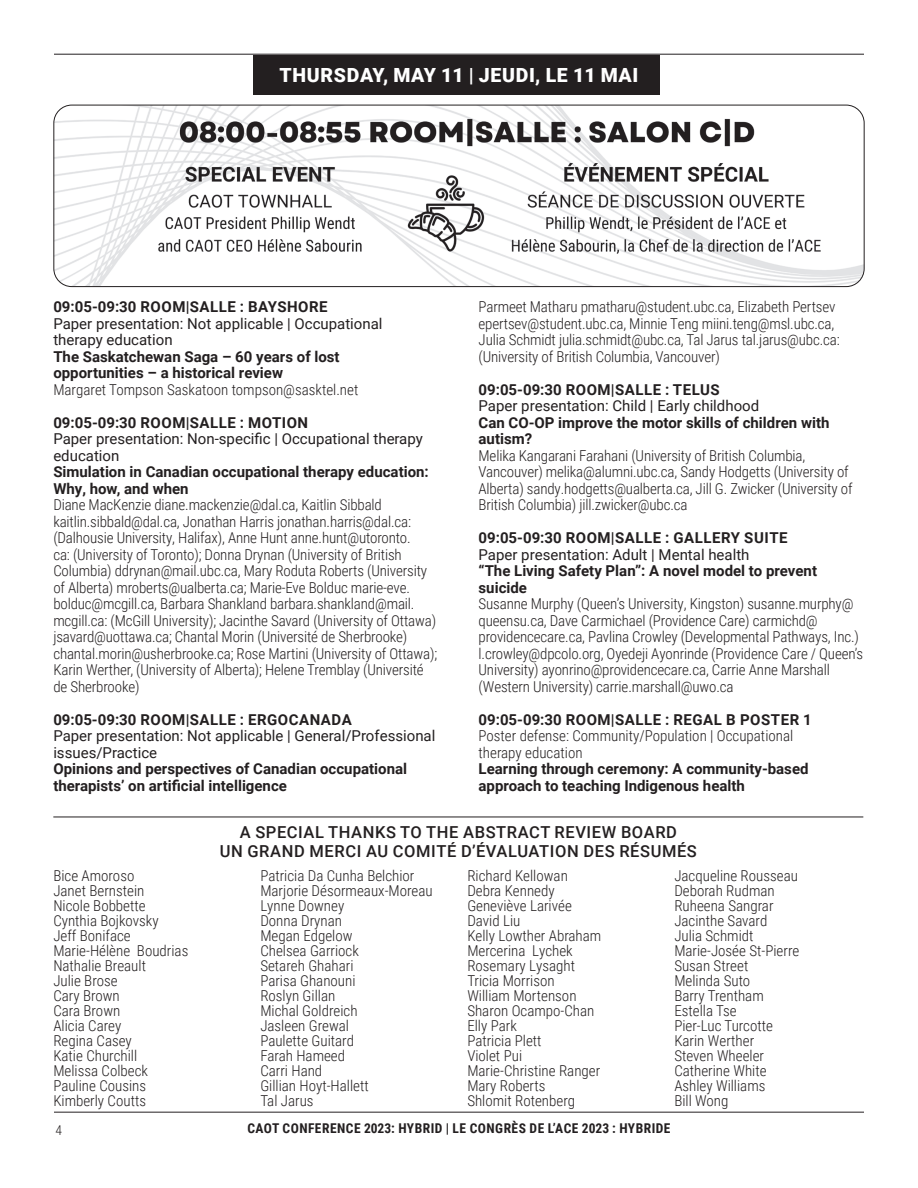
<style>
.page{position:relative;width:918px;height:1188px;background:#fff}
.page>*{position:absolute;margin:0;border:0;box-sizing:border-box;transform-origin:0 0}
.t1{font:900 19.5px "Roboto";letter-spacing:.035em;color:#fff}
.t2{font:500 16.5px/19.5px "Roboto";letter-spacing:.035em;color:#231f20;text-align:center}
.t3{font:300 15px/15px "Roboto Condensed";letter-spacing:-.01em;color:#231f20}
.t4{font:700 15px/16.5px "Roboto";color:#231f20}
.t5{font:15px/16.5px "Roboto";color:#231f20}
.t6{font:700 15px "Roboto";letter-spacing:.035em;color:#231f20}
.t7{font:700 13.5px "Roboto Condensed";letter-spacing:.035em;color:#231f20}
.t8{font:300 13.5px "Roboto Condensed";color:#231f20}
</style>
<div class="page">
<div style="left:253px;top:55px;width:406px;height:39px;background:#231f20"></div>
<hr style="left:54px;top:54px;width:810px;height:1px;background:#231f20">
<hr style="left:53px;top:817px;width:810px;height:1px;background:#231f20">
<img style="left:54px;top:105px;width:810px;height:182px">
<div style="left:54px;top:105px;width:810px;height:182px;border:1px solid #231f20;border-radius:18px"></div>
<hr style="left:54px;top:1112px;width:810px;height:1px;background:#231f20">
<h1 class="t1" style="left:280px;top:61px;width:361px">THURSDAY, MAY 11 | JEUDI, LE 11 MAI</h1>
<p class="t6" style="left:53px;top:296px;width:276px">09:05-09:30 ROOM|SALLE : BAYSHORE</p>
<p class="t5" style="left:53px;top:315px;width:331px">Paper presentation: Not applicable | Occupational therapy education</p>
<p class="t4" style="left:53px;top:348px;width:288px">The Saskatchewan Saga – 60 years of lost opportunities – a historical review</p>
<p class="t3" style="left:53px;top:381px;width:307px">Margaret Tompson Saskatoon tompson@sasktel.net</p>
<p class="t6" style="left:53px;top:412px;width:256px">09:05-09:30 ROOM|SALLE : MOTION</p>
<p class="t5" style="left:53px;top:430px;width:371px">Paper presentation: Non-specific | Occupational therapy education</p>
<p class="t4" style="left:53px;top:463px;width:377px">Simulation in Canadian occupational therapy education:<br>Why, how, and when</p>
<p class="t3" style="left:53px;top:496px;width:385px;line-height:16.5px">Diane MacKenzie diane.mackenzie@dal.ca, Kaitlin Sibbald kaitlin.sibbald@dal.ca, Jonathan Harris jonathan.harris@dal.ca: (Dalhousie University, Halifax), Anne Hunt anne.hunt@utoronto.<br>ca: (University of Toronto); Donna Drynan (University of British Columbia) ddrynan@mail.ubc.ca, Mary Roduta Roberts (University of Alberta) mroberts@ualberta.ca; Marie-Eve Bolduc marie-eve. bolduc@mcgill.ca, Barbara Shankland barbara.shankland@mail. mcgill.ca: (McGill University); Jacinthe Savard (University of Ottawa) jsavard@uottawa.ca; Chantal Morin (Université de Sherbrooke) chantal.morin@usherbrooke.ca; Rose Martini (University of Ottawa); Karin Werther, (University of Alberta); Helene Tremblay (Université de Sherbrooke)</p>
<p class="t6" style="left:53px;top:709px;width:300px">09:05-09:30 ROOM|SALLE : ERGOCANADA</p>
<p class="t5" style="left:53px;top:727px;width:384px">Paper presentation: Not applicable | General/Professional issues/Practice</p>
<p class="t4" style="left:53px;top:760px;width:355px">Opinions and perspectives of Canadian occupational therapists’ on artificial intelligence</p>
<p class="t3" style="left:479px;top:298px;width:363px;line-height:16.5px">Parmeet Matharu pmatharu@student.ubc.ca, Elizabeth Pertsev epertsev@student.ubc.ca, Minnie Teng miini.teng@msl.ubc.ca, Julia Schmidt julia.schmidt@ubc.ca, Tal Jarus tal.jarus@ubc.ca: (University of British Columbia, Vancouver)</p>
<p class="t6" style="left:479px;top:379px;width:243px">09:05-09:30 ROOM|SALLE : TELUS</p>
<p class="t5" style="left:479px;top:397px;width:282px">Paper presentation: Child | Early childhood</p>
<p class="t4" style="left:479px;top:414px;width:352px">Can CO-OP improve the motor skills of children with autism?</p>
<p class="t3" style="left:479px;top:447px;width:375px;line-height:16.5px">Melika Kangarani Farahani (University of British Columbia, Vancouver) melika@alumni.ubc.ca, Sandy Hodgetts (University of Alberta) sandy.hodgetts@ualberta.ca, Jill G. Zwicker (University of British Columbia) jill.zwicker@ubc.ca</p>
<p class="t6" style="left:479px;top:527px;width:311px">09:05-09:30 ROOM|SALLE : GALLERY SUITE</p>
<p class="t5" style="left:479px;top:546px;width:272px">Paper presentation: Adult | Mental health</p>
<p class="t4" style="left:479px;top:562px;width:340px">“The Living Safety Plan”: A novel model to prevent suicide</p>
<p class="t3" style="left:479px;top:595px;width:386px;line-height:16.5px">Susanne Murphy (Queen’s University, Kingston) susanne.murphy@ queensu.ca, Dave Carmichael (Providence Care) carmichd@ providencecare.ca, Pavlina Crowley (Developmental Pathways, Inc.) l.crowley@dpcolo.org, Oyedeji Ayonrinde (Providence Care / Queen’s University) ayonrino@providencecare.ca, Carrie Anne Marshall (Western University) carrie.marshall@uwo.ca</p>
<p class="t6" style="left:479px;top:709px;width:335px">09:05-09:30 ROOM|SALLE : REGAL B POSTER 1</p>
<p class="t3" style="left:479px;top:727px;width:316px;line-height:16.5px">Poster defense: Community/Population | Occupational therapy education</p>
<p class="t4" style="left:479px;top:760px;width:331px">Learning through ceremony: A community-based approach to teaching Indigenous health</p>
<p class="t2" style="left:220px;top:821px;width:479px">A SPECIAL THANKS TO THE ABSTRACT REVIEW BOARD<br>UN GRAND MERCI AU COMITÉ D’ÉVALUATION DES RÉSUMÉS</p>
<p class="t3" style="left:53px;top:867px;width:137px">Bice Amoroso<br>Janet Bernstein<br>Nicole Bobbette<br>Cynthia Bojkovsky<br>Jeff Boniface<br>Marie-Hélène Boudrias<br>Nathalie Breault<br>Julie Brose<br>Cary Brown<br>Cara Brown<br>Alicia Carey<br>Regina Casey<br>Katie Churchill<br>Melissa Colbeck<br>Pauline Cousins<br>Kimberly Coutts</p>
<p class="t3" style="left:260px;top:867px;width:174px">Patricia Da Cunha Belchior<br>Marjorie Désormeaux-Moreau<br>Lynne Downey<br>Donna Drynan<br>Megan Edgelow<br>Chelsea Garriock<br>Setareh Ghahari<br>Parisa Ghanouni<br>Roslyn Gillan<br>Michal Goldreich<br>Jasleen Grewal<br>Paulette Guitard<br>Farah Hameed<br>Carri Hand<br>Gillian Hoyt-Hallett<br>Tal Jarus</p>
<p class="t3" style="left:467px;top:867px;width:136px">Richard Kellowan<br>Debra Kennedy<br>Geneviève Larivée<br>David Liu<br>Kelly Lowther Abraham<br>Mercerina Lychek<br>Rosemary Lysaght<br>Tricia Morrison<br>William Mortenson<br>Sharon Ocampo-Chan<br>Elly Park<br>Patricia Plett<br>Violet Pui<br>Marie-Christine Ranger<br>Mary Roberts<br>Shlomit Rotenberg</p>
<p class="t3" style="left:674px;top:867px;width:127px">Jacqueline Rousseau<br>Deborah Rudman<br>Ruheena Sangrar<br>Jacinthe Savard<br>Julia Schmidt<br>Marie-Josée St-Pierre<br>Susan Street<br>Melinda Suto<br>Barry Trentham<br>Estella Tse<br>Pier-Luc Turcotte<br>Karin Werther<br>Steven Wheeler<br>Catherine White<br>Ashley Williams<br>Bill Wong</p>
<p class="t8" style="left:55px;top:1121px;width:8px">4</p>
<p class="t7" style="left:247px;top:1119px;width:425px">CAOT CONFERENCE 2023: HYBRID | LE CONGRÈS DE L’ACE 2023 : HYBRIDE</p>
</div>
